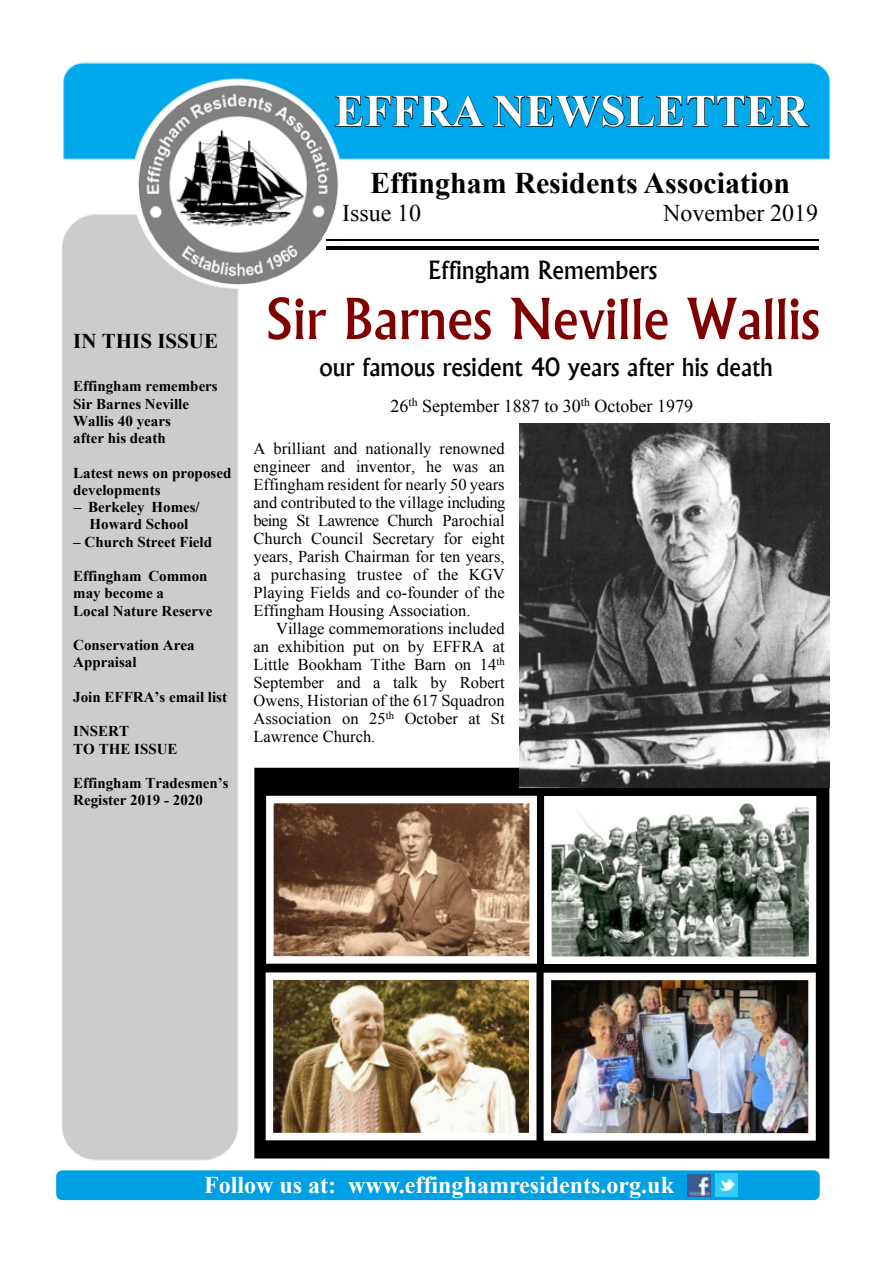
<style>
.page{position:relative;width:893px;height:1263px;background:#fff}
.page>*{position:absolute;margin:0;border:0;box-sizing:border-box;transform-origin:0 0}
.t1{font:500 54px "Albertus";color:#800000}
.t2{font:700 45px "Times New Roman";color:#fff}
.t3{font:700 30px "Times New Roman";color:#000}
.t4{font:500 24px "Albertus";color:#000}
.t5{font:700 24px "Times New Roman";color:#fff}
.t6{font:24px "Times New Roman";color:#000}
.t7{font:700 21px "Times New Roman";color:#000}
.t8{font:18px "Times New Roman";color:#000}
.t9{font:16.5px/18px "Times New Roman";color:#000;text-align:justify}
.t10{font:700 15px/17.2px "Times New Roman";color:#000}
</style>
<div class="page">
<img style="left:56px;top:62px;width:775px;height:1112px">
<div style="left:56px;top:1170px;width:764px;height:30px;background:#00a0e4;border-radius:6px"></div>
<img style="left:688px;top:1174px;width:22px;height:22px">
<img style="left:716px;top:1174px;width:22px;height:22px">
<img style="left:133px;top:81px;width:209px;height:210px">
<svg style="left:334px;top:94px;width:151px;height:33px"></svg>
<svg style="left:493px;top:94px;width:317px;height:34px"></svg>
<hr style="left:326px;top:246px;width:493px;height:4px;background:#000">
<hr style="left:326px;top:240px;width:493px;height:1px;background:#000">
<div style="left:254px;top:768px;width:575px;height:390px;background:#000"></div>
<img style="left:519px;top:424px;width:311px;height:363px">
<img style="left:275px;top:981px;width:252px;height:150px">
<img style="left:553px;top:982px;width:254px;height:149px">
<div style="left:266px;top:972px;width:270px;height:168px;border:8px solid #fff"></div>
<div style="left:544px;top:973px;width:272px;height:167px;border:8px solid #fff"></div>
<img style="left:553px;top:805px;width:254px;height:150px">
<img style="left:275px;top:805px;width:253px;height:150px">
<div style="left:266px;top:796px;width:271px;height:168px;border:8px solid #fff"></div>
<div style="left:544px;top:796px;width:272px;height:168px;border:8px solid #fff"></div>
<p class="t7" style="left:73px;top:334px;width:146px">IN THIS ISSUE</p>
<p class="t10" style="left:73px;top:379px;width:146px">Effingham remembers<br>Sir Barnes Neville<br>Wallis 40 years<br>after his death</p>
<p class="t10" style="left:73px;top:465px;width:160px">Latest news on proposed developments</p>
<p class="t10" style="left:74px;top:500px;width:127px;text-align:center">– Berkeley Homes/<br>Howard School</p>
<p class="t10" style="left:73px;top:534px;width:140px">– Church Street Field</p>
<p class="t10" style="left:73px;top:569px;width:141px">Effingham Common may become a<br>Local Nature Reserve</p>
<p class="t10" style="left:73px;top:638px;width:123px">Conservation Area<br>Appraisal</p>
<p class="t10" style="left:73px;top:690px;width:155px">Join EFFRA’s email list</p>
<p class="t10" style="left:73px;top:724px;width:106px">INSERT<br>TO THE ISSUE</p>
<p class="t10" style="left:73px;top:776px;width:157px">Effingham Tradesmen’s<br>Register 2019 - 2020</p>
<h2 class="t2" style="left:334px;top:96px;width:475px">EFFRA NEWSLETTER</h2>
<h3 class="t3" style="left:370px;top:173px;width:422px">Effingham Residents Association</h3>
<h3 class="t6" style="left:342px;top:204px;width:80px">Issue 10</h3>
<h3 class="t6" style="left:663px;top:204px;width:156px">November 2019</h3>
<h3 class="t4" style="left:428px;top:261px;width:231px">Effingham Remembers</h3>
<h1 class="t1" style="left:265px;top:298px;width:557px">Sir Barnes Neville Wallis</h1>
<h3 class="t4" style="left:319px;top:358px;width:455px">our famous resident 40 years after his death</h3>
<p class="t8" style="left:391px;top:399px;width:304px">26<sup>th</sup> September 1887 to 30<sup>th</sup> October 1979</p>
<p class="t9" style="left:254px;top:441px;width:253px">A brilliant and nationally renowned engineer and inventor, he was an Effingham resident for nearly 50 years and contributed to the village including being St Lawrence Church Parochial Church Council Secretary for eight years, Parish Chairman for ten years, a purchasing trustee of the KGV Playing Fields and co-founder of the Effingham Housing Association.</p>
<p class="t9" style="left:254px;top:621px;width:253px;text-indent:22px">Village commemorations included an exhibition put on by EFFRA at Little Bookham Tithe Barn on 14<sup>th </sup>September and a talk by Robert Owens, Historian of the 617 Squadron Association on 25<sup>th</sup> October at St Lawrence Church.</p>
<h3 class="t5" style="left:204px;top:1176px;width:471px">Follow us at: www.effinghamresidents.org.uk</h3>
</div>
